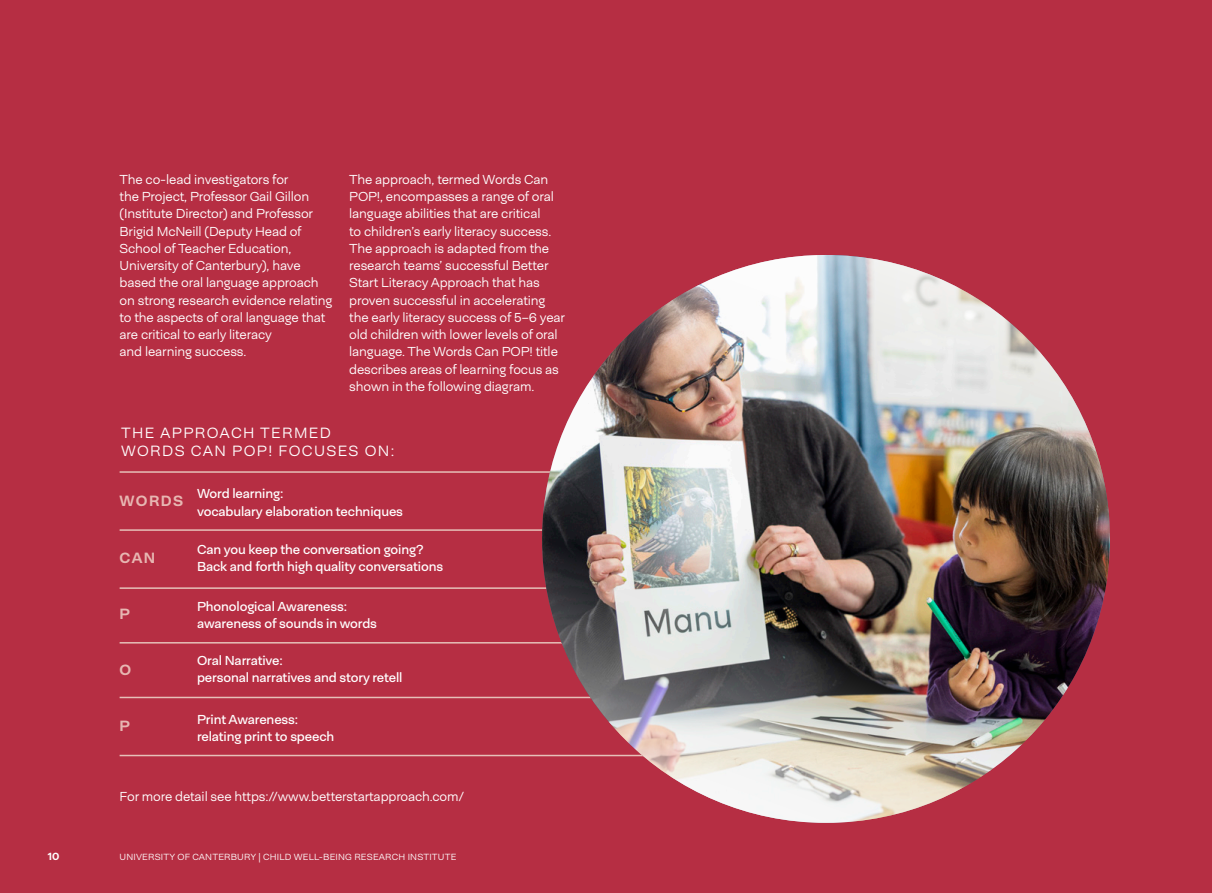
<style>
.page{position:relative;width:1212px;height:893px;background:#b62e43}
.page>*{position:absolute;margin:0;border:0;box-sizing:border-box;transform-origin:0 0}
.Title___White_UC_14p{font:300 15px/18px "Neogrotesk Pro";letter-spacing:.09em;color:#fff}
.Title___White_UC_14p-2{font:700 15px "Neogrotesk Pro";letter-spacing:.09em;color:#e7b7b2}
.Body_Copy_-_blk_8_75{font:300 13.2px/17.2px "Neogrotesk Pro";letter-spacing:-.01em;color:#fff}
.Body_Copy_-_blk_8_75-2{font:13.2px/17.2px "Neogrotesk Pro";letter-spacing:-.01em;color:#fff}
.t1{font:700 10.5px "Neogrotesk Pro";color:#fff}
.t2{font:300 9px "Neogrotesk Pro";letter-spacing:.02em;color:#fff}
</style>
<div class="page">
<hr style="left:120px;top:529px;width:465px;height:2px;background:#e6c0b8">
<hr style="left:120px;top:471px;width:465px;height:2px;background:#e6c0b8">
<hr style="left:120px;top:587px;width:465px;height:2px;background:#e6c0b8">
<hr style="left:120px;top:642px;width:465px;height:1px;background:#e6c0b8">
<hr style="left:120px;top:697px;width:486px;height:1px;background:#e6c0b8">
<hr style="left:120px;top:755px;width:560px;height:1px;background:#e6c0b8">
<img style="left:542px;top:255px;width:568px;height:568px;border-radius:50%">
<p class="Body_Copy_-_blk_8_75" style="left:120px;top:171px;width:214px">The co-lead investigators for<br>the Project, Professor Gail Gillon (Institute Director) and Professor<br>Brigid McNeill (Deputy Head of<br>School of Teacher Education,<br>University of Canterbury), have based the oral language approach on strong research evidence relating to the aspects of oral language that are critical to early literacy<br>and learning success.</p>
<p class="Body_Copy_-_blk_8_75" style="left:349px;top:171px;width:217px">The approach, termed Words Can POP!, encompasses a range of oral language abilities that are critical<br>to children’s early literacy success.<br>The approach is adapted from the research teams’ successful Better Start Literacy Approach that has proven successful in accelerating the early literacy success of 5–6 year old children with lower levels of oral language. The Words Can POP! title describes areas of learning focus as shown in the following diagram.</p>
<p class="Title___White_UC_14p" style="left:121px;top:424px;width:275px">THE APPROACH TERMED<br>WORDS CAN POP! FOCUSES ON:</p>
<p class="Title___White_UC_14p-2" style="left:120px;top:492px;width:65px">WORDS</p>
<p class="Title___White_UC_14p-2" style="left:120px;top:548px;width:37px">CAN</p>
<p class="Title___White_UC_14p-2" style="left:120px;top:604px;width:12px">P</p>
<p class="Title___White_UC_14p-2" style="left:120px;top:660px;width:13px">O</p>
<p class="Title___White_UC_14p-2" style="left:120px;top:717px;width:12px">P</p>
<p class="Body_Copy_-_blk_8_75-2" style="left:197px;top:485px;width:208px">Word learning:<br>vocabulary elaboration techniques</p>
<p class="Body_Copy_-_blk_8_75-2" style="left:197px;top:540px;width:248px">Can you keep the conversation going?<br>Back and forth high quality conversations</p>
<p class="Body_Copy_-_blk_8_75-2" style="left:197px;top:598px;width:181px">Phonological Awareness: awareness of sounds in words</p>
<p class="Body_Copy_-_blk_8_75-2" style="left:197px;top:652px;width:207px">Oral Narrative:<br>personal narratives and story retell</p>
<p class="Body_Copy_-_blk_8_75-2" style="left:197px;top:710px;width:139px">Print Awareness: relating print to speech</p>
<p class="Body_Copy_-_blk_8_75" style="left:120px;top:787px;width:346px">For more detail see https://www.betterstartapproach.com/</p>
<p class="t1" style="left:48px;top:849px;width:13px">10</p>
<p class="t2" style="left:120px;top:851px;width:338px">UNIVERSITY OF CANTERBURY | CHILD WELL-BEING RESEARCH INSTITUTE</p>
</div>
